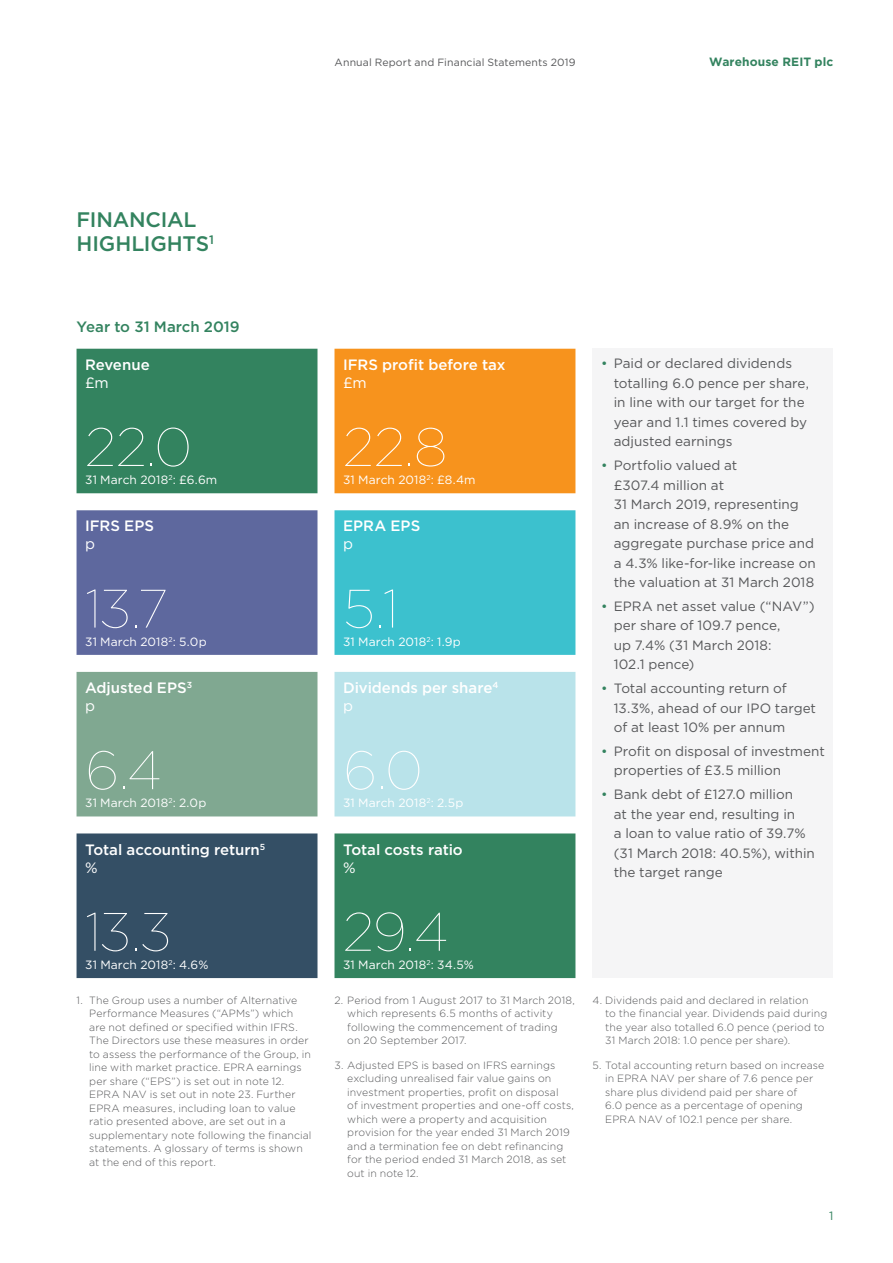
<style>
.page{position:relative;width:893px;height:1263px;background:#fff}
.page>*{position:absolute;margin:0;border:0;box-sizing:border-box;transform-origin:0 0}
.t1{font:100 54px "Gotham";letter-spacing:-.01em;color:#fff}
.t2{font:500 21px/24px "Gotham";letter-spacing:-.01em;color:#33835f}
.t3{font:500 15px/18px "Gotham";color:#fff}
.t4{font:500 15px "Gotham";color:#33835f}
.t5{font:15px "Gotham";color:#fff}
.t6{font:13.5px/19.5px "Gotham";color:#57585a}
.t7{font:12px "Gotham";letter-spacing:.01em;color:#fff}
.t8{font:700 12px "Gotham";letter-spacing:.01em;color:#33835f}
.t9{font:12px "Gotham";color:#33835f}
.t10{font:300 10.5px/13.5px "Gotham";letter-spacing:.01em;color:#57585a}
.t11{font:10.5px "Gotham";letter-spacing:.015em;color:#57585a}
.s1{font-weight:400}
.s2{color:#33835f}
</style>
<div class="page">
<div style="left:334px;top:349px;width:241px;height:144px;background:#f7931d"></div>
<div style="left:77px;top:349px;width:240px;height:144px;background:#33835f"></div>
<div style="left:77px;top:672px;width:240px;height:144px;background:#80a891"></div>
<div style="left:77px;top:510px;width:240px;height:145px;background:#5e689e"></div>
<div style="left:334px;top:672px;width:241px;height:144px;background:#b9e3ea"></div>
<div style="left:334px;top:510px;width:241px;height:145px;background:#3cc1ce"></div>
<div style="left:77px;top:833px;width:240px;height:145px;background:#344f65"></div>
<div style="left:334px;top:833px;width:241px;height:145px;background:#33835f"></div>
<div style="left:592px;top:349px;width:241px;height:629px;background:#f5f5f6"></div>
<h2 class="t2" style="left:77px;top:207px;width:139px">FINANCIAL<br>HIGHLIGHTS<sup>1</sup></h2>
<h3 class="t4" style="left:77px;top:318px;width:164px">Year to 31 March 2019</h3>
<h3 class="t3" style="left:85px;top:355px;width:66px">Revenue</h3>
<h3 class="t5" style="left:85px;top:374px;width:25px">£m</h3>
<h1 class="t1" style="left:85px;top:418px;width:109px">22.0</h1>
<p class="t7" style="left:85px;top:473px;width:134px">31 March 2018<sup>2</sup>: £6.6m</p>
<h3 class="t3" style="left:85px;top:517px;width:70px">IFRS EPS</h3>
<h3 class="t5" style="left:85px;top:536px;width:11px">p</h3>
<h1 class="t1" style="left:85px;top:579px;width:83px">13.7</h1>
<p class="t7" style="left:85px;top:635px;width:123px">31 March 2018<sup>2</sup>: 5.0p</p>
<h3 class="t3" style="left:85px;top:678px;width:109px">Adjusted EPS<sup>3 </sup><span class="s1">p</span></h3>
<h1 class="t1" style="left:85px;top:741px;width:77px">6.4</h1>
<p class="t7" style="left:85px;top:796px;width:123px">31 March 2018<sup>2</sup>: 2.0p</p>
<h3 class="t3" style="left:85px;top:840px;width:182px">Total accounting return<sup>5 </sup><span class="s1">%</span></h3>
<h1 class="t1" style="left:85px;top:903px;width:87px">13.3</h1>
<p class="t7" style="left:85px;top:958px;width:125px">31 March 2018<sup>2</sup>: 4.6%</p>
<p class="t11" style="left:335px;top:56px;width:242px">Annual Report and Financial Statements 2019</p>
<p class="t8" style="left:709px;top:55px;width:126px">Warehouse REIT plc</p>
<h3 class="t3" style="left:343px;top:355px;width:164px">IFRS profit before tax</h3>
<h3 class="t5" style="left:343px;top:374px;width:25px">£m</h3>
<h1 class="t1" style="left:343px;top:418px;width:106px">22.8</h1>
<p class="t7" style="left:343px;top:473px;width:134px">31 March 2018<sup>2</sup>: £8.4m</p>
<h3 class="t3" style="left:343px;top:517px;width:79px">EPRA EPS</h3>
<h3 class="t5" style="left:343px;top:536px;width:11px">p</h3>
<h1 class="t1" style="left:343px;top:579px;width:58px">5.1</h1>
<p class="t7" style="left:343px;top:635px;width:119px">31 March 2018<sup>2</sup>: 1.9p</p>
<h3 class="t3" style="left:343px;top:678px;width:157px">Dividends per share<sup>4 </sup><span class="s1">p</span></h3>
<h1 class="t1" style="left:343px;top:741px;width:82px">6.0</h1>
<p class="t7" style="left:343px;top:796px;width:122px">31 March 2018<sup>2</sup>: 2.5p</p>
<h3 class="t3" style="left:343px;top:840px;width:121px">Total costs ratio</h3>
<h3 class="t5" style="left:343px;top:859px;width:14px">%</h3>
<h1 class="t1" style="left:343px;top:903px;width:106px">29.4</h1>
<p class="t7" style="left:343px;top:958px;width:132px">31 March 2018<sup>2</sup>: 34.5%</p>
<p class="t6" style="left:614px;top:354px;width:197px;text-indent:-13px"><span class="s2">•</span> Paid or declared dividends totalling 6.0 pence per share, in line with our target for the year and 1.1 times covered by adjusted earnings</p>
<p class="t6" style="left:614px;top:455px;width:204px;text-indent:-13px"><span class="s2">•</span> Portfolio valued at<br>£307.4 million at<br>31 March 2019, representing an increase of 8.9% on the aggregate purchase price and a 4.3% like-for-like increase on the valuation at 31 March 2018</p>
<p class="t6" style="left:614px;top:596px;width:202px;text-indent:-13px"><span class="s2">•</span> EPRA net asset value (“NAV”) per share of 109.7 pence,<br>up 7.4% (31 March 2018:<br>102.1 pence)</p>
<p class="t6" style="left:614px;top:678px;width:204px;text-indent:-13px"><span class="s2">•</span> Total accounting return of<br>13.3%, ahead of our IPO target of at least 10% per annum</p>
<p class="t6" style="left:614px;top:741px;width:213px;text-indent:-13px"><span class="s2">•</span> Profit on disposal of investment properties of £3.5 million</p>
<p class="t6" style="left:614px;top:784px;width:203px;text-indent:-13px"><span class="s2">•</span> Bank debt of £127.0 million<br>at the year end, resulting in<br>a loan to value ratio of 39.7% (31 March 2018: 40.5%), within the target range</p>
<p class="t10" style="left:89px;top:993px;width:224px;text-indent:-13px">1. The Group uses a number of Alternative Performance Measures (“APMs”) which are not defined or specified within IFRS.<br>The Directors use these measures in order to assess the performance of the Group, in line with market practice. EPRA earnings per share (“EPS”) is set out in note 12.<br>EPRA NAV is set out in note 23. Further EPRA measures, including loan to value ratio presented above, are set out in a supplementary note following the financial statements. A glossary of terms is shown at the end of this report.</p>
<p class="t10" style="left:347px;top:993px;width:229px;text-indent:-13px">2. Period from 1 August 2017 to 31 March 2018, which represents 6.5 months of activity following the commencement of trading<br>on 20 September 2017.</p>
<p class="t10" style="left:347px;top:1058px;width:228px;text-indent:-13px">3. Adjusted EPS is based on IFRS earnings excluding unrealised fair value gains on investment properties, profit on disposal<br>of investment properties and one-off costs, which were a property and acquisition provision for the year ended 31 March 2019 and a termination fee on debt refinancing for the period ended 31 March 2018, as set out in note 12.</p>
<p class="t10" style="left:605px;top:993px;width:224px;text-indent:-13px">4. Dividends paid and declared in relation<br>to the financial year. Dividends paid during the year also totalled 6.0 pence (period to 31 March 2018: 1.0 pence per share).</p>
<p class="t10" style="left:605px;top:1058px;width:220px;text-indent:-13px">5. Total accounting return based on increase in EPRA NAV per share of 7.6 pence per share plus dividend paid per share of<br>6.0 pence as a percentage of opening EPRA NAV of 102.1 pence per share.</p>
<p class="t9" style="left:829px;top:1209px;width:6px">1</p>
</div>
